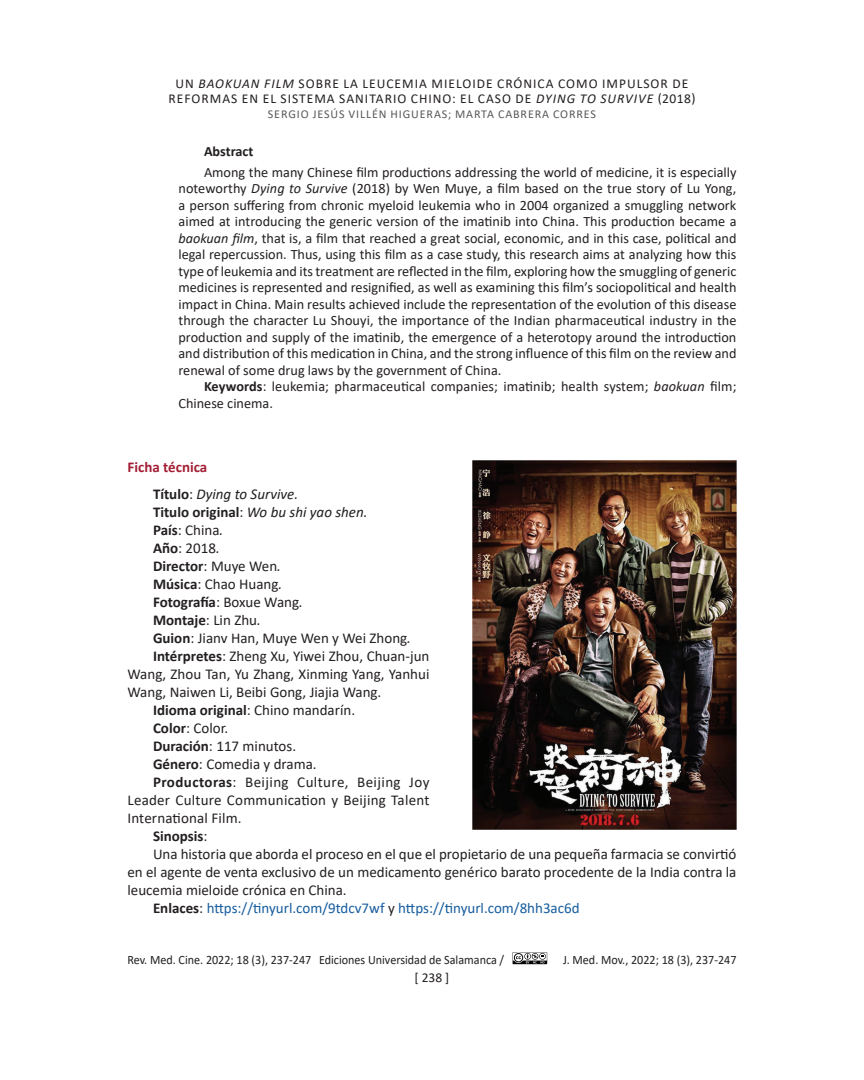
<style>
.page{position:relative;width:864px;height:1080px;background:#fff}
.page>*{position:absolute;margin:0;border:0;box-sizing:border-box;transform-origin:0 0}
.TX{font:15px/18px "Calibri";color:#231f20;text-align:justify}
.TX-2{font:15px "Calibri";color:#175d9e}
.TX-3{font:700 15px "Calibri";color:#231f20}
.TX-4{font:italic 15px "Calibri";color:#231f20}
.ahead{font:700 15px "Calibri";color:#a31f35}
.abstract_continue{font:14.25px/16.5px "Calibri";color:#231f20;text-align:justify}
.abstract{font:700 14.25px "Calibri";color:#231f20}
.t1{font:13.5px/15px "Calibri";letter-spacing:.075em;color:#231f20;text-align:center}
.t2{font:12.75px "Calibri";color:#231f20;scale:.95 1}
.t3{font:12px "Calibri";letter-spacing:.075em;color:#57585a}
.s1{font-style:italic}
.s2{font-weight:700}
.s3{font-weight:700;font-style:normal}
.s4{font-style:normal}
.s5{font-weight:400}
.s6{font-weight:400;font-style:italic}
.s7{font-weight:700;color:#231f20}
.s8{color:#231f20}
</style>
<div class="page">
<svg style="left:513px;top:952px;width:34px;height:12px"></svg>
<img style="left:473px;top:461px;width:263px;height:369px">
<p class="t1" style="left:169px;top:76px;width:529px">UN <span class="s1">BAOKUAN FILM</span> SOBRE LA LEUCEMIA MIELOIDE CRÓNICA COMO IMPULSOR DE<br>REFORMAS EN EL SISTEMA SANITARIO CHINO: EL CASO DE <span class="s1">DYING TO SURVIVE</span> (2018)</p>
<p class="t3" style="left:268px;top:106px;width:330px">SERGIO JESÚS VILLÉN HIGUERAS; MARTA CABRERA CORRES</p>
<p class="abstract" style="left:204px;top:141px;width:51px">Abstract</p>
<p class="abstract_continue" style="left:178px;top:163px;width:560px;text-indent:26px">Among the many Chinese film productions addressing the world of medicine, it is especially noteworthy <span class="s1">Dying to Survive</span> (2018) by Wen Muye, a film based on the true story of Lu Yong, a person suffering from chronic myeloid leukemia who in 2004 organized a smuggling network aimed at introducing the generic version of the imatinib into China. This production became a <span class="s1">baokuan film</span>, that is, a film that reached a great social, economic, and in this case, political and legal repercussion. Thus, using this film as a case study, this research aims at analyzing how this type of leukemia and its treatment are reflected in the film, exploring how the smuggling of generic medicines is represented and resignified, as well as examining this film’s sociopolitical and health impact in China. Main results achieved include the representation of the evolution of this disease through the character Lu Shouyi, the importance of the Indian pharmaceutical industry in the production and supply of the imatinib, the emergence of a heterotopy around the introduction and distribution of this medication in China, and the strong influence of this film on the review and renewal of some drug laws by the government of China.</p>
<p class="abstract_continue" style="left:178px;top:378px;width:559px;text-indent:26px"><span class="s2">Keywords</span>: leukemia; pharmaceutical companies; imatinib; health system; <span class="s1">baokuan</span> film;<br>Chinese cinema.</p>
<p class="ahead" style="left:128px;top:457px;width:81px">Ficha técnica</p>
<p class="TX-4" style="left:153px;top:484px;width:147px"><span class="s3">Título</span><span class="s4">:</span> Dying to Survive.</p>
<p class="TX-4" style="left:153px;top:502px;width:216px"><span class="s3">Titulo original</span><span class="s4">:</span> Wo bu shi yao shen.</p>
<p class="TX" style="left:153px;top:521px;width:72px"><span class="s2">País</span>: China<span class="s1">.</span></p>
<p class="TX" style="left:153px;top:539px;width:68px"><span class="s2">Año</span>: 2018<span class="s1">.</span></p>
<p class="TX-3" style="left:153px;top:556px;width:130px">Director<span class="s5">: Muye Wen</span><span class="s6">.</span></p>
<p class="TX" style="left:153px;top:575px;width:131px"><span class="s2">Música</span>: Chao Huang<span class="s1">.</span></p>
<p class="TX-3" style="left:153px;top:592px;width:152px">Fotografía<span class="s5">: Boxue Wang</span><span class="s6">.</span></p>
<p class="TX-3" style="left:153px;top:610px;width:109px">Montaje<span class="s5">: Lin Zhu</span><span class="s6">.</span></p>
<p class="TX" style="left:153px;top:629px;width:260px"><span class="s2">Guion</span>: Jianv Han, Muye Wen y Wei Zhong<span class="s1">.</span></p>
<p class="TX" style="left:128px;top:647px;width:303px;text-indent:26px"><span class="s2">Intérpretes</span>: Zheng Xu, Yiwei Zhou, Chuan-jun Wang, Zhou Tan, Yu Zhang, Xinming Yang, Yanhui Wang, Naiwen Li, Beibi Gong, Jiajia Wang.</p>
<p class="TX" style="left:153px;top:701px;width:204px"><span class="s2">Idioma original</span>: Chino mandarín.</p>
<p class="TX" style="left:153px;top:719px;width:77px"><span class="s2">Color</span>: Color.</p>
<p class="TX" style="left:153px;top:737px;width:145px"><span class="s2">Duración</span>: 117 minutos.</p>
<p class="TX" style="left:153px;top:755px;width:165px"><span class="s2">Género</span>: Comedia y drama.</p>
<p class="TX" style="left:128px;top:773px;width:303px;text-indent:26px"><span class="s2">Productoras</span>: Beijing Culture, Beijing Joy Leader Culture Communication y Beijing Talent International Film.</p>
<p class="TX-3" style="left:153px;top:826px;width:56px">Sinopsis<span class="s5">:</span></p>
<p class="TX" style="left:128px;top:845px;width:610px;text-indent:26px">Una historia que aborda el proceso en el que el propietario de una pequeña farmacia se convirtió en el agente de venta exclusivo de un medicamento genérico barato procedente de la India contra la leucemia mieloide crónica en China.</p>
<p class="TX-2" style="left:153px;top:898px;width:428px"><span class="s7">Enlaces</span><span class="s8">:</span> https://tinyurl.com/9tdcv7wf <span class="s8">y</span> https://tinyurl.com/8hh3ac6d</p>
<p class="t2" style="left:128px;top:951px;width:398px">Rev. Med. Cine. 2022; 18 (3), 237-247 Ediciones Universidad de Salamanca /</p>
<p class="t2" style="left:563px;top:951px;width:184px">J. Med. Mov., 2022; 18 (3), 237-247</p>
<p class="t1" style="left:415px;top:970px;width:36px">[ 238 ]</p>
</div>
